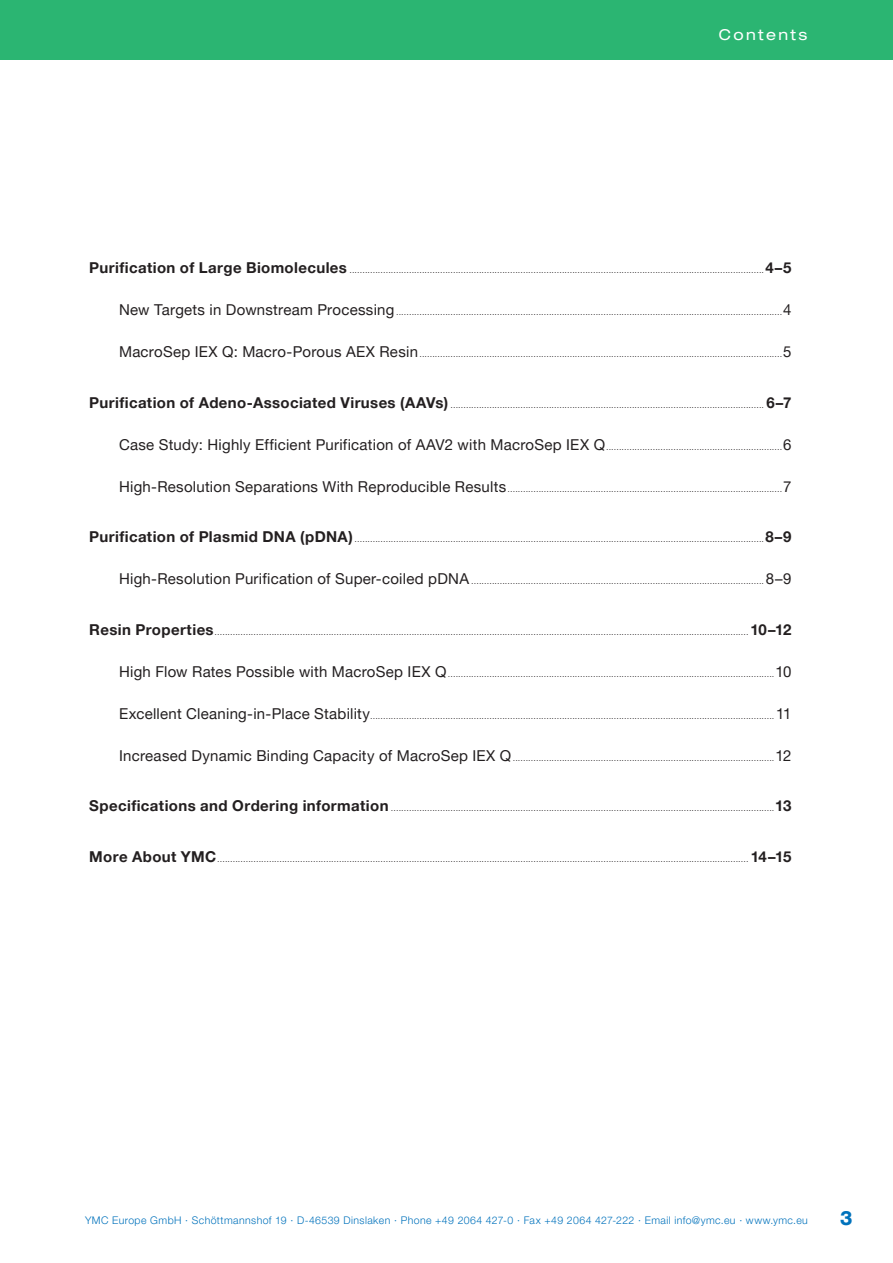
<style>
.page{position:relative;width:893px;height:1263px;background:#fff}
.page>*{position:absolute;margin:0;border:0;box-sizing:border-box;transform-origin:0 0}
.t1{font:800 19.5px "Helvetica Neue LT Pro";color:#0072bc}
.t2{font:expanded 15px "Helvetica Neue LT Pro";letter-spacing:.16em;color:#fff}
.t3{font:300 10.5px "Helvetica Neue LT Pro";letter-spacing:.04em;color:#0072bc}
.t4{font:300 9px "Helvetica Neue LT Pro";color:#231f20}
.s1{font-weight:700;font-size:15px}
.s2{font-weight:400;font-size:15px}
</style>
<div class="page">
<div style="left:0;top:0;width:893px;height:60px;background:#2bb572"></div>
<hr style="left:0;top:0;width:1px;height:1263px;background:#fff">
<h2 class="t2" style="left:719px;top:26px;width:90px">Contents</h2>
<p class="t4" style="left:89px;top:264px;width:704px"><span class="s1">Purification of Large Biomolecules</span> ................................................................................................................................................................<span class="s1">4–5</span></p>
<p class="t4" style="left:119px;top:306px;width:674px"><span class="s2">New Targets in Downstream Processing</span> .....................................................................................................................................................<span class="s2">4</span></p>
<p class="t4" style="left:119px;top:348px;width:674px"><span class="s2">MacroSep IEX Q: Macro-Porous AEX Resin</span>............................................................................................................................................<span class="s2">5</span></p>
<p class="t4" style="left:89px;top:399px;width:704px"><span class="s1">Purification of Adeno-Associated Viruses (AAVs)</span> ......................................................................................................................... <span class="s1">6–7</span></p>
<p class="t4" style="left:119px;top:441px;width:674px"><span class="s2">Case Study: Highly Efficient Purification of AAV2 with MacroSep IEX Q</span>....................................................................<span class="s2">6</span></p>
<p class="t4" style="left:119px;top:483px;width:674px"><span class="s2">High-Resolution Separations With Reproducible Results</span>..........................................................................................................<span class="s2">7</span></p>
<p class="t4" style="left:89px;top:533px;width:704px"><span class="s1">Purification of Plasmid DNA (pDNA)</span> ..............................................................................................................................................................<span class="s1">8–9</span></p>
<p class="t4" style="left:119px;top:575px;width:674px"><span class="s2">High-Resolution Purification of Super-coiled pDNA</span> ................................................................................................................. <span class="s2">8–9</span></p>
<p class="t4" style="left:89px;top:626px;width:704px"><span class="s1">Resin Properties</span>.............................................................................................................................................................................................................. <span class="s1">10–12</span></p>
<p class="t4" style="left:119px;top:668px;width:674px"><span class="s2">High Flow Rates Possible with MacroSep IEX Q</span> ..............................................................................................................................<span class="s2">10</span></p>
<p class="t4" style="left:119px;top:710px;width:674px"><span class="s2">Excellent Cleaning-in-Place Stability</span>............................................................................................................................................................ <span class="s2">11</span></p>
<p class="t4" style="left:119px;top:752px;width:674px"><span class="s2">Increased Dynamic Binding Capacity of MacroSep IEX Q</span>.....................................................................................................<span class="s2">12</span></p>
<p class="t4" style="left:89px;top:802px;width:704px"><span class="s1">Specifications and Ordering information</span> ....................................................................................................................................................<span class="s1">13</span></p>
<p class="t4" style="left:89px;top:853px;width:704px"><span class="s1">More About YMC</span>............................................................................................................................................................................................................. <span class="s1">14–15</span></p>
<p class="t3" style="left:85px;top:1213px;width:724px">YMC Europe GmbH · Schöttmannshof 19 · D-46539 Dinslaken · Phone +49 2064 427-0 · Fax +49 2064 427-222 · Email info@ymc.eu · www.ymc.eu</p>
<h1 class="t1" style="left:840px;top:1207px;width:14px">3</h1>
</div>
